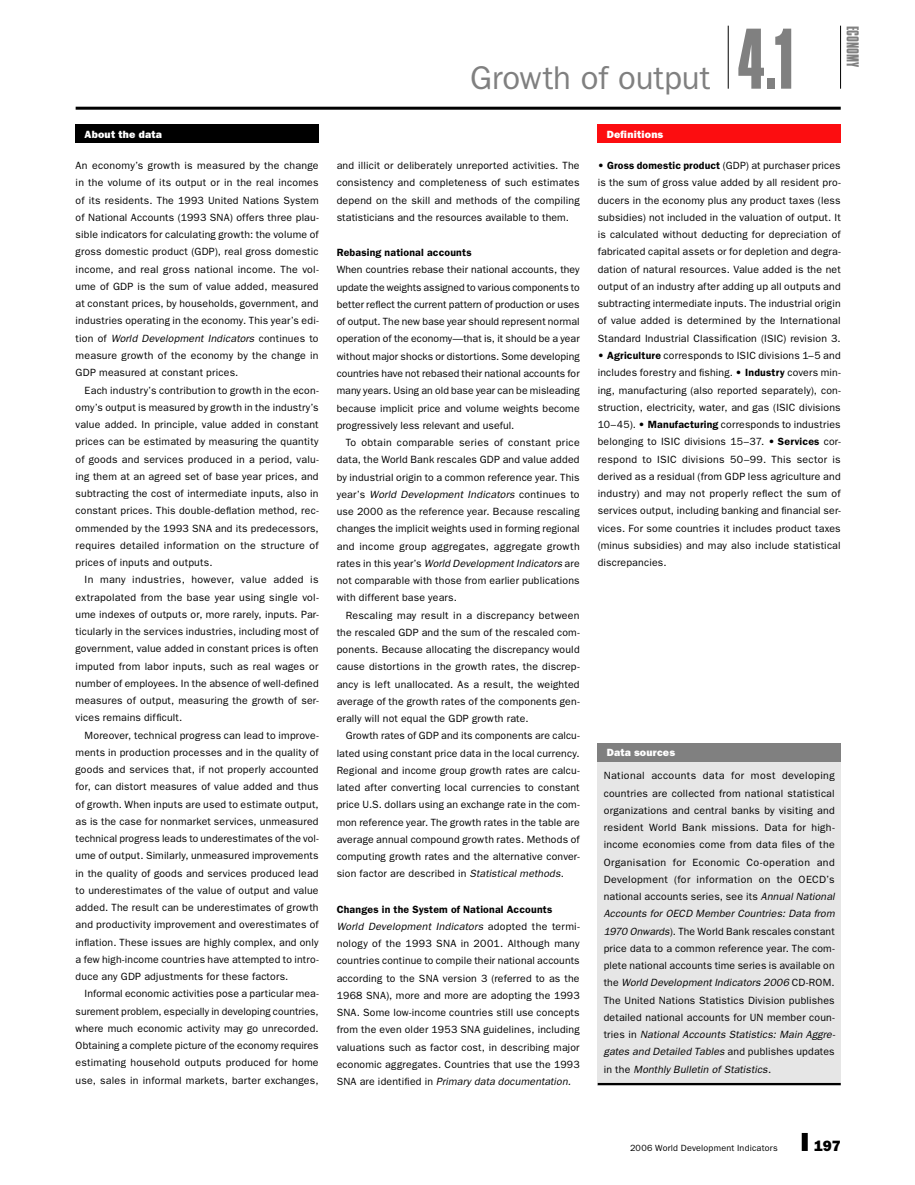
<style>
.page{position:relative;width:915px;height:1185px;background:#fff}
.page>*{position:absolute;margin:0;border:0;box-sizing:border-box;transform-origin:0 0}
.t1{font:90px "Compacta Plain";color:#808080}
.t2{font:33px "Franklin Gothic";color:#808080}
.t3{font:18px "Compacta Plain";color:#808080}
.t4{font:800 15px "Franklin Gothic";color:#000}
.t5{font:10.5px/17.2px "Franklin Gothic";letter-spacing:.02em;color:#000;text-align:justify}
.t6{font:800 10.5px "Franklin Gothic";letter-spacing:.02em;color:#fff}
.t7{font:600 10.5px "Franklin Gothic";letter-spacing:.02em;color:#000}
.t8{font:9px "Franklin Gothic";letter-spacing:.025em;color:#000}
.s1{font-style:italic}
.s2{font-weight:600}
</style>
<div class="page">
<div style="left:802px;top:1133px;width:6px;height:18px;background:#000"></div>
<hr style="left:76px;top:107px;width:765px;height:3px;background:#000">
<hr style="left:728px;top:26px;width:1px;height:63px;background:#000">
<hr style="left:840px;top:26px;width:1px;height:63px;background:#000">
<div style="left:76px;top:125px;width:243px;height:18px;background:#000"></div>
<div style="left:598px;top:125px;width:243px;height:18px;background:#fc0d10"></div>
<div style="left:598px;top:761px;width:243px;height:324px;background:#e6e6e6"></div>
<hr style="left:598px;top:1083px;width:243px;height:2px;background:#000">
<div style="left:598px;top:743px;width:243px;height:18px;background:#808080"></div>
<p class="t6" style="left:85px;top:128px;width:79px">About the data</p>
<p class="t5" style="left:76px;top:157px;width:245px">An economy’s growth is measured by the change in the volume of its output or in the real incomes of its residents. The 1993 United Nations System of National Accounts (1993 SNA) offers three plau&shy;sible indicators for calculating growth: the volume of gross domestic product (GDP), real gross domestic income, and real gross national income. The vol&shy;ume of GDP is the sum of value added, measured at constant prices, by households, government, and industries operating in the economy. This year’s edi&shy;tion of <span class="s1">World Development Indicators</span> continues to measure growth of the economy by the change in GDP measured at constant prices.</p>
<p class="t5" style="left:76px;top:381px;width:245px;text-indent:9px">Each industry’s contribution to growth in the econ&shy;omy’s output is measured by growth in the industry’s value added. In principle, value added in constant prices can be estimated by measuring the quantity of goods and services produced in a period, valu&shy;ing them at an agreed set of base year prices, and subtracting the cost of intermediate inputs, also in constant prices. This double-deflation method, rec&shy;ommended by the 1993 SNA and its predecessors, requires detailed information on the structure of prices of inputs and outputs.</p>
<p class="t5" style="left:76px;top:571px;width:245px;text-indent:9px">In many industries, however, value added is extrapolated from the base year using single vol&shy;ume indexes of outputs or, more rarely, inputs. Par&shy;ticularly in the services industries, including most of government, value added in constant prices is often imputed from labor inputs, such as real wages or number of employees. In the absence of well-defined measures of output, measuring the growth of ser&shy;vices remains difficult.</p>
<p class="t5" style="left:76px;top:726px;width:245px;text-indent:9px">Moreover, technical progress can lead to improve&shy;ments in production processes and in the quality of goods and services that, if not properly accounted for, can distort measures of value added and thus of growth. When inputs are used to estimate output, as is the case for nonmarket services, unmeasured technical progress leads to underestimates of the vol&shy;ume of output. Similarly, unmeasured improvements in the quality of goods and services produced lead to underestimates of the value of output and value added. The result can be underestimates of growth and productivity improvement and overestimates of inflation. These issues are highly complex, and only a few high-income countries have attempted to intro&shy;duce any GDP adjustments for these factors.</p>
<p class="t5" style="left:76px;top:985px;width:245px;text-indent:9px">Informal economic activities pose a particular mea&shy;surement problem, especially in developing countries, where much economic activity may go unrecorded.<br>Obtaining a complete picture of the economy requires estimating household outputs produced for home use, sales in informal markets, barter exchanges,</p>
<h2 class="t2" style="left:470px;top:59px;width:242px">Growth of output</h2>
<p class="t6" style="left:607px;top:128px;width:58px">Definitions</p>
<h1 class="t1" style="left:737px;top:5px;width:58px">4.1</h1>
<h3 class="t3" style="left:863px;top:26px;width:43px;rotate:90deg">economy</h3>
<p class="t5" style="left:337px;top:157px;width:244px">and illicit or deliberately unreported activities. The consistency and completeness of such estimates depend on the skill and methods of the compiling statisticians and the resources available to them.</p>
<p class="t7" style="left:337px;top:246px;width:136px">Rebasing national accounts</p>
<p class="t5" style="left:337px;top:261px;width:245px">When countries rebase their national accounts, they update the weights assigned to various components to better reflect the current pattern of production or uses of output. The new base year should represent normal operation of the economy—that is, it should be a year without major shocks or distortions. Some developing countries have not rebased their national accounts for many years. Using an old base year can be misleading because implicit price and volume weights become progressively less relevant and useful.</p>
<p class="t5" style="left:337px;top:433px;width:245px;text-indent:9px">To obtain comparable series of constant price data, the World Bank rescales GDP and value added by industrial origin to a common reference year. This year’s <span class="s1">World Development Indicators</span> continues to use 2000 as the reference year. Because rescaling changes the implicit weights used in forming regional and income group aggregates, aggregate growth rates in this year’s <span class="s1">World Development Indicators</span> are not comparable with those from earlier publications with different base years.</p>
<p class="t5" style="left:337px;top:606px;width:245px;text-indent:9px">Rescaling may result in a discrepancy between the rescaled GDP and the sum of the rescaled com&shy;ponents. Because allocating the discrepancy would cause distortions in the growth rates, the discrep&shy;ancy is left unallocated. As a result, the weighted average of the growth rates of the components gen&shy;erally will not equal the GDP growth rate.</p>
<p class="t5" style="left:337px;top:727px;width:245px;text-indent:9px">Growth rates of GDP and its components are calcu&shy;lated using constant price data in the local currency.<br>Regional and income group growth rates are calcu&shy;lated after converting local currencies to constant price U.S. dollars using an exchange rate in the com&shy;mon reference year. The growth rates in the table are average annual compound growth rates. Methods of computing growth rates and the alternative conver&shy;sion factor are described in <span class="s1">Statistical methods</span>.</p>
<p class="t5" style="left:337px;top:900px;width:245px;text-align:left"><span class="s2">Changes in the System of National Accounts </span><span class="s1">World Development Indicators</span> adopted the termi&shy;nology of the 1993 SNA in 2001. Although many countries continue to compile their national accounts according to the SNA version 3 (referred to as the 1968 SNA), more and more are adopting the 1993<br>SNA. Some low-income countries still use concepts from the even older 1953 SNA guidelines, including valuations such as factor cost, in describing major economic aggregates. Countries that use the 1993<br>SNA are identified in <span class="s1">Primary data documentation.</span></p>
<p class="t5" style="left:598px;top:157px;width:245px">• <span class="s2">Gross domestic product</span> (GDP) at purchaser prices is the sum of gross value added by all resident pro&shy;ducers in the economy plus any product taxes (less subsidies) not included in the valuation of output. It is calculated without deducting for depreciation of fabricated capital assets or for depletion and degra&shy;dation of natural resources. Value added is the net output of an industry after adding up all outputs and subtracting intermediate inputs. The industrial origin of value added is determined by the International Standard Industrial Classification (ISIC) revision 3.</p>
<p class="t5" style="left:598px;top:346px;width:245px">• <span class="s2">Agriculture</span> corresponds to ISIC divisions 1–5 and includes forestry and fishing. • <span class="s2">Industry</span> covers min&shy;ing, manufacturing (also reported separately), con&shy;struction, electricity, water, and gas (ISIC divisions 10–45). • <span class="s2">Manufacturing</span> corresponds to industries belonging to ISIC divisions 15–37. • <span class="s2">Services</span> cor&shy;respond to ISIC divisions 50–99. This sector is derived as a residual (from GDP less agriculture and industry) and may not properly reflect the sum of services output, including banking and financial ser&shy;vices. For some countries it includes product taxes (minus subsidies) and may also include statistical discrepancies.</p>
<p class="t6" style="left:607px;top:746px;width:70px">Data sources</p>
<p class="t5" style="left:604px;top:767px;width:233px">National accounts data for most developing countries are collected from national statistical organizations and central banks by visiting and resident World Bank missions. Data for high&shy;income economies come from data files of the Organisation for Economic Co-operation and Development (for information on the OECD’s national accounts series, see its <span class="s1">Annual National Accounts for OECD Member Countries: Data from 1970 Onwards</span>). The World Bank rescales constant price data to a common reference year. The com&shy;plete national accounts time series is available on the <span class="s1">World Development Indicators 2006</span> CD-ROM.<br>The United Nations Statistics Division publishes detailed national accounts for UN member coun&shy;tries in <span class="s1">National Accounts Statistics: Main Aggre&shy;gates and Detailed Tables</span> and publishes updates in the <span class="s1">Monthly Bulletin of Statistics</span>.</p>
<p class="t8" style="left:630px;top:1142px;width:149px">2006 World Development Indicators</p>
<h3 class="t4" style="left:814px;top:1137px;width:28px">197</h3>
</div>
